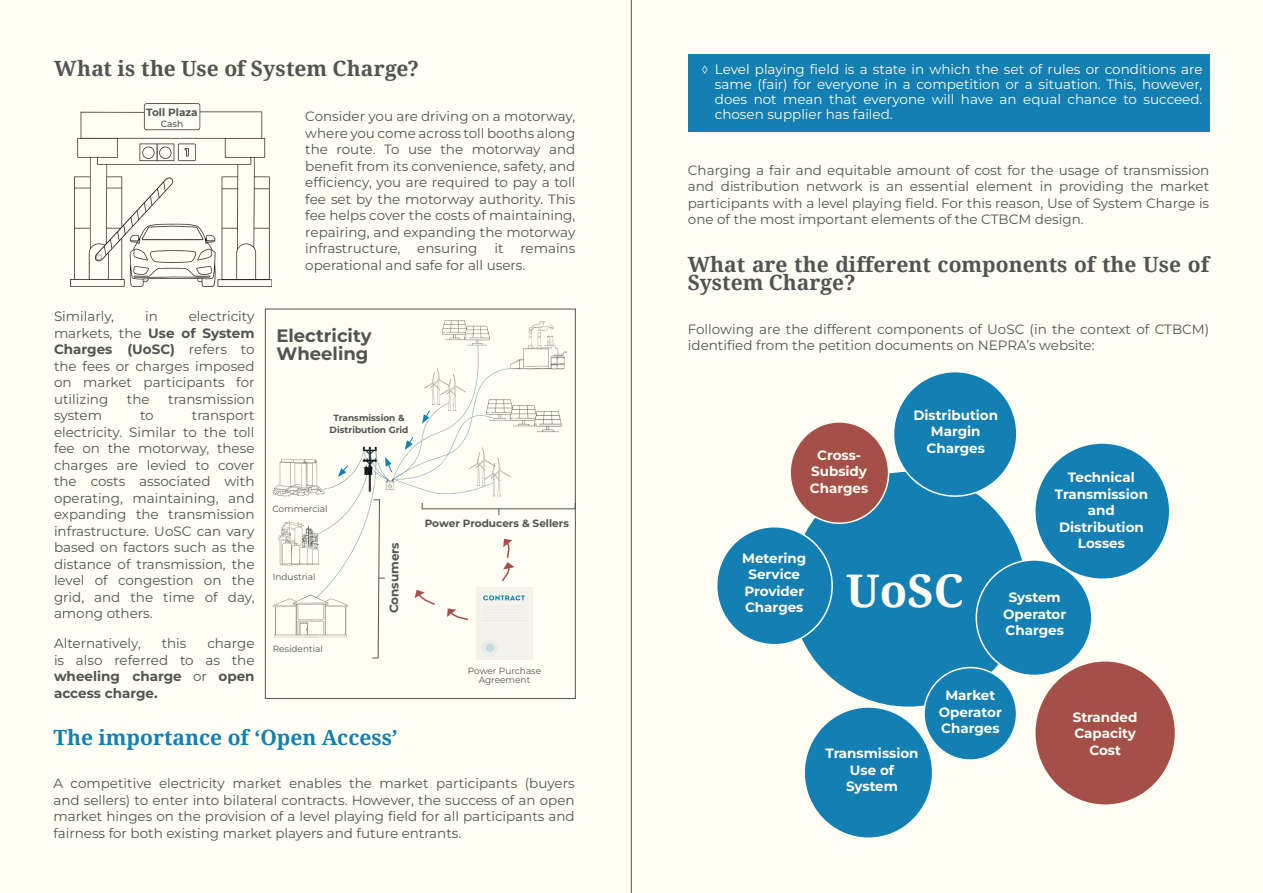
<style>
.page{position:relative;width:1263px;height:893px;background:#fffef4}
.page>*{position:absolute;margin:0;border:0;box-sizing:border-box;transform-origin:0 0}
.Body_in_Boxes{font:700 45px "Noto Serif";color:#fffef4}
.Headings{font:700 21px/18px "Noto Serif";color:#535353}
.Headings-2{font:700 21px "Noto Serif";color:#137fb3}
.Headings_2{font:700 18px/18px "Montserrat";color:#535353}
.Body_in_Boxes-2{font:13.5px/16.5px "Montserrat";color:#535353;text-align:justify}
.Body_in_Boxes-3{font:700 13.5px/16.5px "Montserrat";color:#fffef4;text-align:center}
.t1{font:13.5px/15px "Montserrat";color:#fffef4;text-align:justify}
.Body_in_Boxes-4{font:700 13.5px/16.5px "Montserrat";color:#535353;text-align:justify}
.Body_in_Boxes-5{font:700 12px "Montserrat";letter-spacing:-.01em;color:#535353}
.Body_in_Boxes-6{font:700 10.5px "Montserrat";color:#535353}
.Headings_2-2{font:700 10.5px "Montserrat";color:#535353}
.Body_in_Boxes-7{font:9px/9px "Montserrat";color:#535353;text-align:center}
.Body_in_Boxes-8{font:700 9px/12px "Montserrat";color:#535353;text-align:center}
.Headings_2-3{font:500 9px "Montserrat";color:#535353}
.s1{font-weight:700}
.s2{font-weight:400}
</style>
<div class="page">
<img style="left:70px;top:104px;width:201px;height:182px">
<img style="left:272px;top:320px;width:301px;height:340px">
<div style="left:265px;top:309px;width:310px;height:390px;border:1px solid #535353"></div>
<div style="left:790px;top:471px;width:236px;height:236px;background:#137fb3;border-radius:50%"></div>
<div style="left:924px;top:668px;width:92px;height:92px;background:#137fb3;border-radius:50%"></div>
<div style="left:923px;top:667px;width:94px;height:94px;border:2px solid #fffef4;border-radius:50%"></div>
<div style="left:976px;top:560px;width:116px;height:115px;background:#137fb3;border-radius:50%"></div>
<div style="left:975px;top:559px;width:117px;height:117px;border:2px solid #fffef4;border-radius:50%"></div>
<div style="left:1035px;top:443px;width:135px;height:136px;background:#137fb3;border-radius:50%"></div>
<div style="left:893px;top:372px;width:124px;height:124px;background:#137fb3;border-radius:50%"></div>
<div style="left:717px;top:527px;width:115px;height:118px;background:#137fb3;border-radius:50%"></div>
<div style="left:716px;top:526px;width:117px;height:119px;border:2px solid #fffef4;border-radius:50%"></div>
<div style="left:804px;top:707px;width:129px;height:131px;background:#137fb3;border-radius:50%"></div>
<div style="left:1035px;top:661px;width:140px;height:144px;background:#a54f49;border-radius:50%"></div>
<div style="left:790px;top:422px;width:98px;height:101px;background:#a54f49;border-radius:50%"></div>
<div style="left:789px;top:421px;width:100px;height:103px;border:2px solid #fffef4;border-radius:50%"></div>
<div style="left:688px;top:54px;width:521px;height:78px;background:#137fb3"></div>
<svg style="left:422px;top:410px;width:8px;height:14px"></svg>
<svg style="left:405px;top:436px;width:9px;height:14px"></svg>
<svg style="left:385px;top:457px;width:7px;height:15px"></svg>
<svg style="left:338px;top:465px;width:10px;height:12px"></svg>
<hr style="left:422px;top:509px;width:153px;height:1px;background:#535353">
<svg style="left:372px;top:499px;width:13px;height:160px"></svg>
<img style="left:477px;top:587px;width:55px;height:73px">
<svg style="left:447px;top:608px;width:22px;height:13px"></svg>
<svg style="left:415px;top:590px;width:21px;height:16px"></svg>
<svg style="left:501px;top:539px;width:14px;height:43px"></svg>
<hr style="left:631px;top:0;width:1px;height:893px;background:#535353">
<p class="Headings" style="left:54px;top:59px;width:367px">What is the Use of System Charge?</p>
<p class="t1" style="left:715px;top:61px;width:489px;text-indent:-14px">◊ Level playing field is a state in which the set of rules or conditions are same (fair) for everyone in a competition or a situation. This, however, does not mean that everyone will have an equal chance to succeed. chosen supplier has failed.</p>
<p class="Headings_2-2" style="left:146px;top:106px;width:53px">Toll Plaza</p>
<p class="Headings_2-3" style="left:161px;top:118px;width:24px">Cash</p>
<p class="Body_in_Boxes-2" style="left:305px;top:108px;width:272px">Consider you are driving on a motorway, where you come across toll booths along the route. To use the motorway and benefit from its convenience, safety, and efficiency, you are required to pay a toll fee set by the motorway authority. This fee helps cover the costs of maintaining, repairing, and expanding the motorway infrastructure, ensuring it remains operational and safe for all users.</p>
<p class="Body_in_Boxes-2" style="left:688px;top:161px;width:523px">Charging a fair and equitable amount of cost for the usage of transmission and distribution network is an essential element in providing the market participants with a level playing field. For this reason, Use of System Charge is one of the most important elements of the CTBCM design.</p>
<p class="Headings" style="left:688px;top:255px;width:523px">What are the different components of the Use of<br>System Charge?</p>
<p class="Body_in_Boxes-2" style="left:688px;top:320px;width:523px">Following are the different components of UoSC (in the context of CTBCM) identified from the petition documents on NEPRA’s website:</p>
<p class="Body_in_Boxes-2" style="left:54px;top:308px;width:202px;text-indent:135px">electricity markets, the <span class="s1">Use of System Charges (UoSC)</span> refers to the fees or charges imposed on market participants for utilizing</p>
<p class="Body_in_Boxes-2" style="left:54px;top:308px;width:62px">Similarly,</p>
<p class="Body_in_Boxes-2" style="left:145px;top:308px;width:14px">in</p>
<p class="Headings_2" style="left:276px;top:326px;width:96px">Electricity<br>Wheeling</p>
<p class="Body_in_Boxes-2" style="left:127px;top:390px;width:24px">the</p>
<p class="Body_in_Boxes-2" style="left:168px;top:390px;width:88px">transmission</p>
<p class="Body_in_Boxes-2" style="left:54px;top:407px;width:202px;text-indent:138px">transport electricity. Similar to the toll fee on the motorway, these charges are levied to cover the costs associated with operating, maintaining, and expanding the transmission infrastructure. UoSC can vary based on factors such as the distance of transmission, the level of congestion on the grid, and the time of day, among others.</p>
<p class="Body_in_Boxes-2" style="left:54px;top:635px;width:88px">Alternatively,</p>
<p class="Body_in_Boxes-2" style="left:162px;top:635px;width:26px">this</p>
<p class="Body_in_Boxes-2" style="left:54px;top:407px;width:49px">system</p>
<p class="Body_in_Boxes-2" style="left:140px;top:407px;width:15px">to</p>
<p class="Body_in_Boxes-8" style="left:330px;top:411px;width:80px">Transmission &amp;<br>Distribution Grid</p>
<p class="Body_in_Boxes-7" style="left:272px;top:504px;width:57px">Commercial</p>
<p class="Body_in_Boxes-6" style="left:425px;top:516px;width:146px">Power Producers &amp; Sellers</p>
<p class="Body_in_Boxes-5" style="left:386px;top:613px;width:73px;rotate:-90deg">Consumers</p>
<p class="Body_in_Boxes-7" style="left:273px;top:572px;width:44px">Industrial</p>
<p class="Body_in_Boxes-4" style="left:54px;top:635px;width:202px;text-indent:153px"><span class="s2">charge is also referred to as the </span>wheeling charge <span class="s2">or</span> open access charge.</p>
<p class="Headings-2" style="left:53px;top:722px;width:346px">The importance of ‘Open Access’</p>
<p class="Body_in_Boxes-2" style="left:53px;top:775px;width:523px">A competitive electricity market enables the market participants (buyers and sellers) to enter into bilateral contracts. However, the success of an open market hinges on the provision of a level playing field for all participants and fairness for both existing market players and future entrants.</p>
<p class="Body_in_Boxes-7" style="left:273px;top:644px;width:52px">Residential</p>
<p class="Body_in_Boxes-7" style="left:468px;top:666px;width:75px">Power Purchase<br>Agreement</p>
<p class="Body_in_Boxes-3" style="left:810px;top:446px;width:60px">Cross-<br>Subsidy<br>Charges</p>
<p class="Body_in_Boxes-3" style="left:913px;top:406px;width:86px">Distribution<br>Margin<br>Charges</p>
<p class="Body_in_Boxes-3" style="left:1055px;top:469px;width:95px">Technical<br>Transmission and<br>Distribution<br>Losses</p>
<p class="Body_in_Boxes-3" style="left:742px;top:549px;width:66px">Metering<br>Service<br>Provider<br>Charges</p>
<p class="Body_in_Boxes" style="left:846px;top:559px;width:119px">UoSC</p>
<p class="Body_in_Boxes-3" style="left:1003px;top:589px;width:65px">System<br>Operator<br>Charges</p>
<p class="Body_in_Boxes-3" style="left:825px;top:745px;width:95px">Transmission<br>Use of<br>System</p>
<p class="Body_in_Boxes-3" style="left:939px;top:687px;width:65px">Market<br>Operator<br>Charges</p>
<p class="Body_in_Boxes-3" style="left:1073px;top:708px;width:66px">Stranded<br>Capacity<br>Cost</p>
</div>
